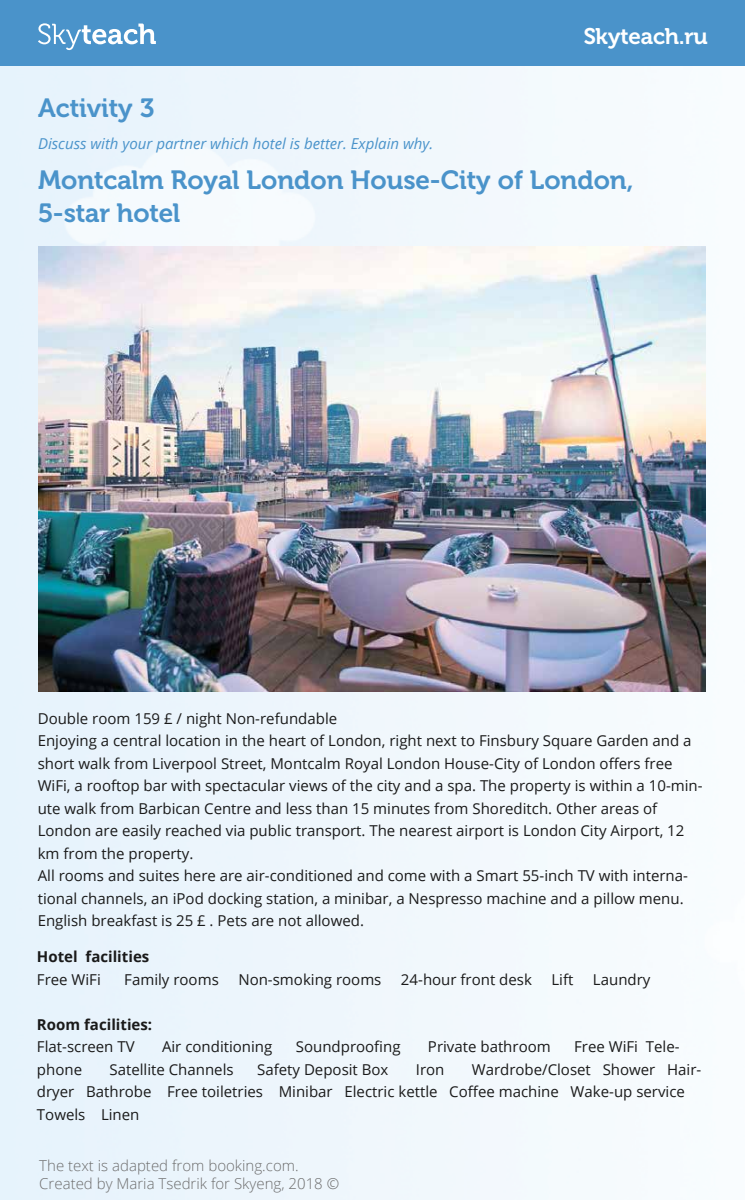
<style>
.page{position:relative;width:745px;height:1200px;background:#fff}
.page>*{position:absolute;margin:0;border:0;box-sizing:border-box;transform-origin:0 0}
.t1{font:26.25px/33.8px "Museo Cyrl 700";color:#4a93ca}
.t2{font:22.5px "Museo Cyrl 700";color:#fff}
.t3{font:15px/22.5px "Open Sans";color:#1a1a1a}
.t4{font:300 15px/18px "Open Sans";color:#6d6d6d}
.t5{font:italic 15px "Open Sans";color:#4a93ca}
.t6{font:700 15px "Open Sans";color:#1a1a1a}
</style>
<div class="page">
<img style="left:0;top:66px;width:706px;height:1134px">
<div style="left:0;top:0;width:744px;height:66px;background:#4a93ca"></div>
<svg style="left:38px;top:23px;width:118px;height:27px"></svg>
<img style="left:38px;top:247px;width:666px;height:444px">
<h2 class="t2" style="left:583px;top:23px;width:125px">Skyteach.ru</h2>
<h1 class="t1" style="left:38px;top:92px;width:118px">Activity 3</h1>
<p class="t5" style="left:38px;top:134px;width:396px">Discuss with your partner which hotel is better. Explain why.</p>
<h1 class="t1" style="left:38px;top:163px;width:596px">Montcalm Royal London House-City of London,<br>5-star hotel</h1>
<p class="t3" style="left:38px;top:707px;width:666px">Double room 159 £ / night Non-refundable<br>Enjoying a central location in the heart of London, right next to Finsbury Square Garden and a short walk from Liverpool Street, Montcalm Royal London House-City of London offers free WiFi, a rooftop bar with spectacular views of the city and a spa. The property is within a 10-min&shy;ute walk from Barbican Centre and less than 15 minutes from Shoreditch. Other areas of London are easily reached via public transport. The nearest airport is London City Airport, 12 km from the property.<br>All rooms and suites here are air-conditioned and come with a Smart 55-inch TV with interna&shy;tional channels, an iPod docking station, a minibar, a Nespresso machine and a pillow menu.<br>English breakfast is 25 £ . Pets are not allowed.</p>
<p class="t6" style="left:37px;top:946px;width:114px">Hotel facilities</p>
<p class="t3" style="left:37px;top:968px;width:65px">Free WiFi</p>
<p class="t3" style="left:124px;top:968px;width:96px">Family rooms</p>
<p class="t3" style="left:238px;top:968px;width:144px">Non-smoking rooms</p>
<p class="t3" style="left:401px;top:968px;width:132px">24-hour front desk</p>
<p class="t3" style="left:551px;top:968px;width:23px">Lift</p>
<p class="t3" style="left:592px;top:968px;width:59px">Laundry</p>
<p class="t6" style="left:37px;top:1014px;width:117px">Room facilities:</p>
<p class="t3" style="left:37px;top:1035px;width:99px">Flat-screen TV</p>
<p class="t3" style="left:162px;top:1035px;width:112px">Air conditioning</p>
<p class="t3" style="left:296px;top:1035px;width:106px">Soundproofing</p>
<p class="t3" style="left:427px;top:1035px;width:124px">Private bathroom</p>
<p class="t3" style="left:574px;top:1035px;width:107px">Free WiFi Tele-</p>
<p class="t3" style="left:37px;top:1058px;width:47px">phone</p>
<p class="t3" style="left:109px;top:1058px;width:126px">Satellite Channels</p>
<p class="t3" style="left:257px;top:1058px;width:133px">Safety Deposit Box</p>
<p class="t3" style="left:415px;top:1058px;width:30px">Iron</p>
<p class="t3" style="left:37px;top:1058px;width:665px;text-indent:434px">Wardrobe/Closet Shower Hair&shy;dryer Bathrobe Free toiletries Minibar Electric kettle Coffee machine Wake-up service<br>Towels Linen</p>
<p class="t4" style="left:39px;top:1156px;width:301px">The text is adapted from booking.com.<br>Created by Maria Tsedrik for Skyeng, 2018 ©</p>
</div>
